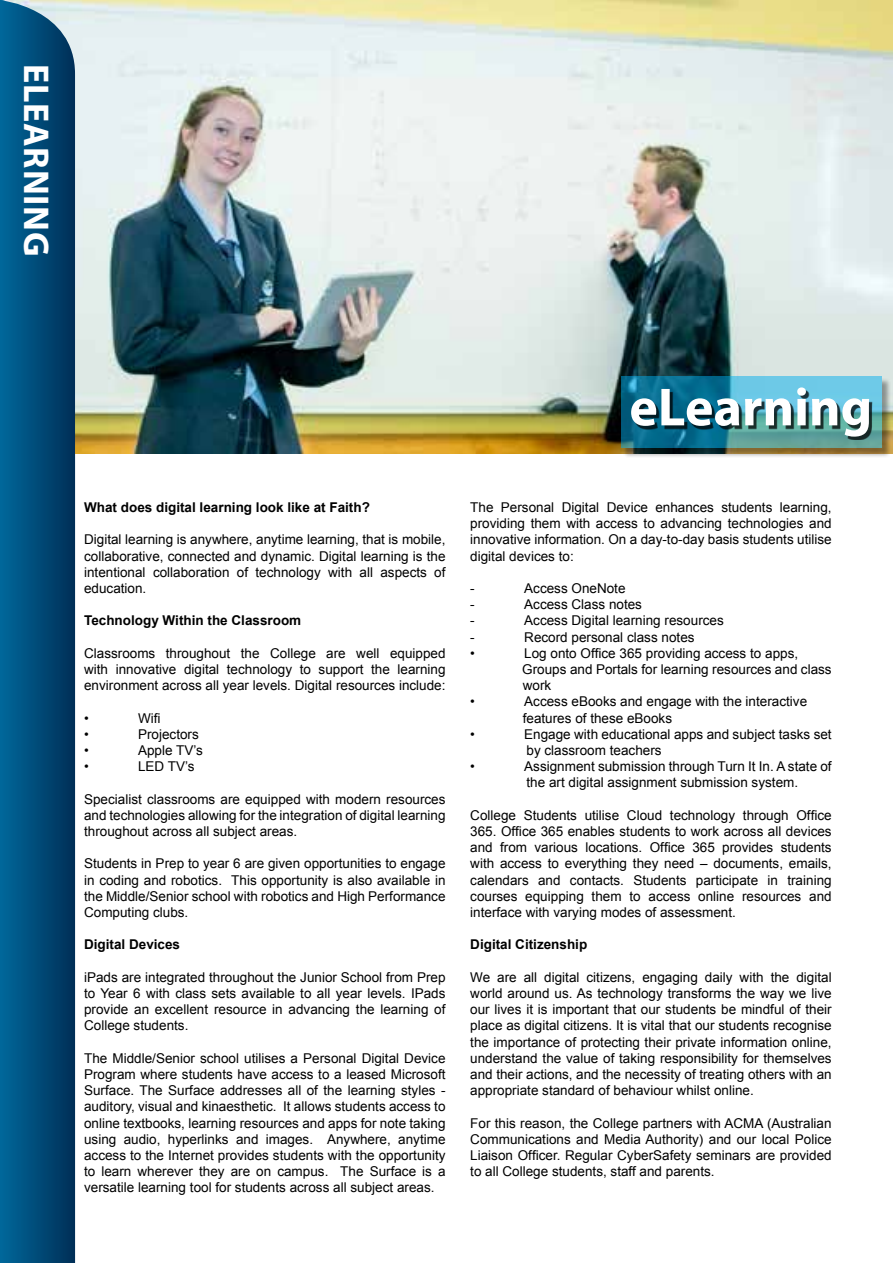
<style>
.page{position:relative;width:893px;height:1263px;background:#fff}
.page>*{position:absolute;margin:0;border:0;box-sizing:border-box;transform-origin:0 0}
.t1{font:700 54px "Myriad Pro";color:#fff}
.t2{font:700 36px "Myriad Pro";letter-spacing:.02em;color:#fff}
.t3{font:13.5px/16.2px "Arial";color:#000;text-align:justify}
.t4{font:700 13.5px "Arial";color:#000}
</style>
<div class="page">
<img style="left:75px;top:0;width:818px;height:453px">
<div style="left:622px;top:378px;width:270px;height:80px;background:#000;opacity:.75"></div>
<svg style="left:621px;top:376px;width:260px;height:71px;background:#3d97ae"></svg>
<svg style="left:0;top:0;width:75px;height:1263px;background:#034d7a"></svg>
<div style="left:634px;top:390px;width:238px;height:49px;background:#000;opacity:.75"></div>
<h2 class="t2" style="left:60px;top:64px;width:194px;rotate:90deg">ELEARNING</h2>
<h1 class="t1" style="left:629px;top:372px;width:244px">eLearning</h1>
<p class="t4" style="left:84px;top:498px;width:287px">What does digital learning look like at Faith?</p>
<p class="t3" style="left:84px;top:532px;width:363px">Digital learning is anywhere, anytime learning, that is mobile, collaborative, connected and dynamic. Digital learning is the intentional collaboration of technology with all aspects of education.</p>
<p class="t4" style="left:84px;top:612px;width:219px">Technology Within the Classroom</p>
<p class="t3" style="left:84px;top:645px;width:363px">Classrooms throughout the College are well equipped with innovative digital technology to support the learning environment across all year levels. Digital resources include:</p>
<p class="t3" style="left:84px;top:710px;width:6px">•</p>
<p class="t3" style="left:138px;top:710px;width:24px">Wifi</p>
<p class="t3" style="left:84px;top:726px;width:6px">•</p>
<p class="t3" style="left:138px;top:726px;width:62px">Projectors</p>
<p class="t3" style="left:84px;top:742px;width:6px">•</p>
<p class="t3" style="left:138px;top:742px;width:66px">Apple TV’s</p>
<p class="t3" style="left:84px;top:758px;width:6px">•</p>
<p class="t3" style="left:138px;top:758px;width:58px">LED TV’s</p>
<p class="t3" style="left:84px;top:791px;width:363px">Specialist classrooms are equipped with modern resources and technologies allowing for the integration of digital learning throughout across all subject areas.</p>
<p class="t3" style="left:84px;top:856px;width:363px">Students in Prep to year 6 are given opportunities to engage in coding and robotics. This opportunity is also available in the Middle/Senior school with robotics and High Performance Computing clubs.</p>
<p class="t4" style="left:84px;top:936px;width:98px">Digital Devices</p>
<p class="t3" style="left:84px;top:969px;width:363px">iPads are integrated throughout the Junior School from Prep to Year 6 with class sets available to all year levels. IPads provide an excellent resource in advancing the learning of College students.</p>
<p class="t3" style="left:84px;top:1050px;width:363px">The Middle/Senior school utilises a Personal Digital Device Program where students have access to a leased Microsoft Surface. The Surface addresses all of the learning styles - auditory, visual and kinaesthetic. It allows students access to online textbooks, learning resources and apps for note taking using audio, hyperlinks and images. Anywhere, anytime access to the Internet provides students with the opportunity to learn wherever they are on campus. The Surface is a versatile learning tool for students across all subject areas.</p>
<p class="t3" style="left:470px;top:499px;width:363px">The Personal Digital Device enhances students learning, providing them with access to advancing technologies and innovative information. On a day-to-day basis students utilise digital devices to:</p>
<p class="t3" style="left:470px;top:580px;width:6px">-</p>
<p class="t3" style="left:524px;top:580px;width:103px">Access OneNote</p>
<p class="t3" style="left:470px;top:596px;width:6px">-</p>
<p class="t3" style="left:524px;top:596px;width:119px">Access Class notes</p>
<p class="t3" style="left:470px;top:613px;width:6px">-</p>
<p class="t3" style="left:524px;top:613px;width:201px">Access Digital learning resources</p>
<p class="t3" style="left:470px;top:629px;width:6px">-</p>
<p class="t3" style="left:524px;top:629px;width:172px">Record personal class notes</p>
<p class="t3" style="left:470px;top:645px;width:6px">•</p>
<p class="t3" style="left:522px;top:645px;width:311px;text-align:left">Log onto Office 365 providing access to apps,<br>Groups and Portals for learning resources and class work</p>
<p class="t3" style="left:470px;top:694px;width:6px">•</p>
<p class="t3" style="left:523px;top:694px;width:286px">Access eBooks and engage with the interactive features of these eBooks</p>
<p class="t3" style="left:470px;top:726px;width:6px">•</p>
<p class="t3" style="left:524px;top:726px;width:309px">Engage with educational apps and subject tasks set by classroom teachers</p>
<p class="t3" style="left:470px;top:758px;width:6px">•</p>
<p class="t3" style="left:524px;top:758px;width:309px">Assignment submission through Turn It In. A state of the art digital assignment submission system.</p>
<p class="t3" style="left:470px;top:807px;width:363px">College Students utilise Cloud technology through Office 365. Office 365 enables students to work across all devices and from various locations. Office 365 provides students with access to everything they need – documents, emails, calendars and contacts. Students participate in training courses equipping them to access online resources and interface with varying modes of assessment.</p>
<p class="t4" style="left:470px;top:936px;width:119px">Digital Citizenship</p>
<p class="t3" style="left:470px;top:969px;width:363px">We are all digital citizens, engaging daily with the digital world around us. As technology transforms the way we live our lives it is important that our students be mindful of their place as digital citizens. It is vital that our students recognise the importance of protecting their private information online, understand the value of taking responsibility for themselves and their actions, and the necessity of treating others with an appropriate standard of behaviour whilst online.</p>
<p class="t3" style="left:470px;top:1115px;width:363px">For this reason, the College partners with ACMA (Australian Communications and Media Authority) and our local Police Liaison Officer. Regular CyberSafety seminars are provided to all College students, staff and parents.</p>
</div>
